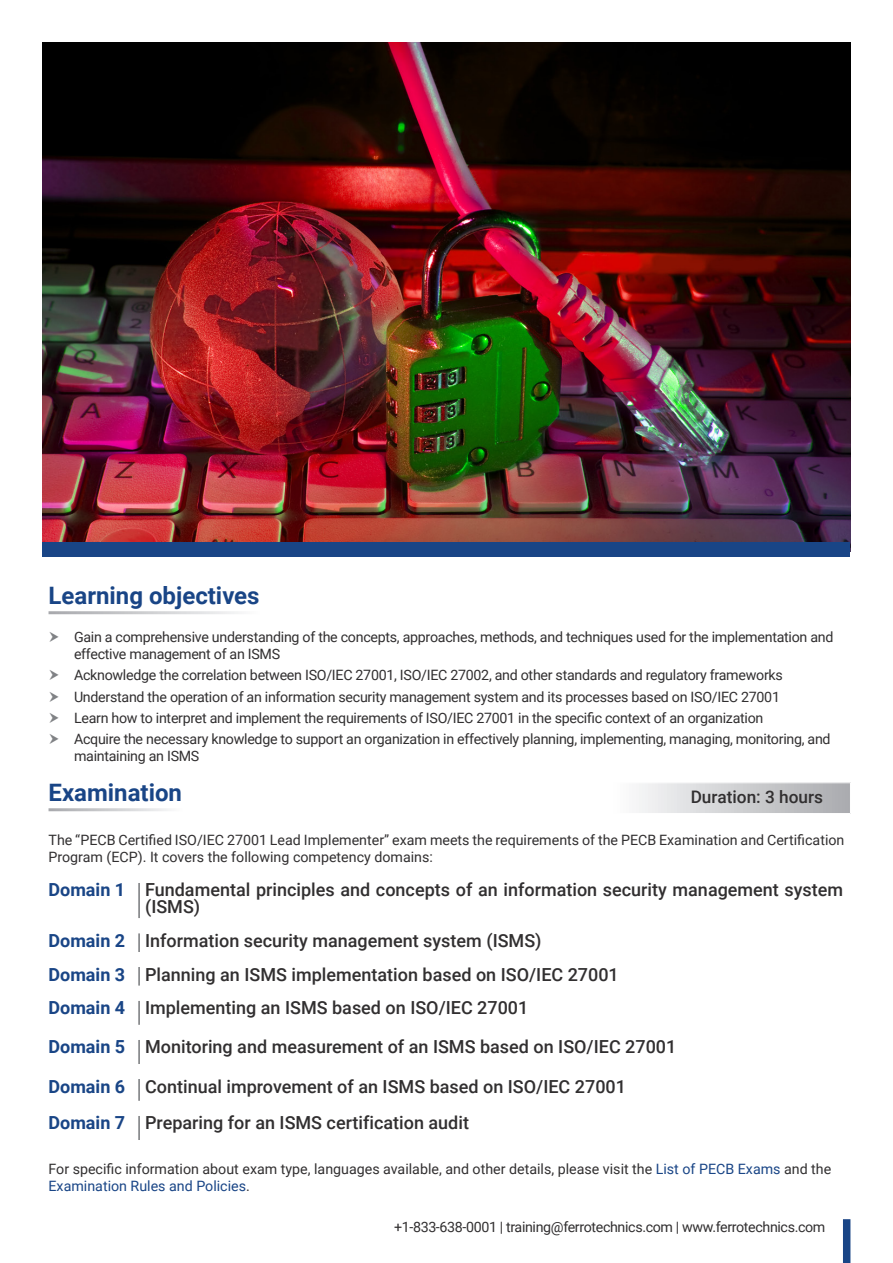
<style>
.page{position:relative;width:893px;height:1263px;background:#fff}
.page>*{position:absolute;margin:0;border:0;box-sizing:border-box;transform-origin:0 0}
.t1{font:700 24px "Roboto";color:#194586}
.t2{font:500 18px/16.5px "Roboto";color:#312f30}
.t3{font:700 18px "Roboto";color:#194586}
.t4{font:500 17.25px "Roboto";color:#312f30}
.Bullet_Points{font:14.25px/17.1px "Roboto";letter-spacing:-.02em;color:#312f30}
.Bullet_Points-2{font:14.25px/16.5px "Roboto";color:#312f30}
.s1{color:#194586}
</style>
<div class="page">
<img style="left:43px;top:43px;width:807px;height:499px">
<div style="left:43px;top:542px;width:807px;height:15px;background:#194586"></div>
<svg style="left:639px;top:783px;width:211px;height:30px;background:#cecfd1"></svg>
<hr style="left:138px;top:883px;width:2px;height:35px;background:#76787b">
<svg style="left:138px;top:933px;width:2px;height:19px"></svg>
<svg style="left:138px;top:967px;width:2px;height:19px"></svg>
<hr style="left:138px;top:1001px;width:2px;height:24px;background:#76787b">
<hr style="left:138px;top:1040px;width:2px;height:24px;background:#76787b">
<hr style="left:138px;top:1079px;width:2px;height:22px;background:#76787b">
<hr style="left:138px;top:1116px;width:2px;height:24px;background:#76787b">
<div style="left:843px;top:1219px;width:7px;height:44px;background:#194586"></div>
<p class="t1" style="left:49px;top:578px;width:213px">Learning objectives</p>
<p class="Bullet_Points" style="left:74px;top:627px;width:761px">Gain a comprehensive understanding of the concepts, approaches, methods, and techniques used for the implementation and effective management of an ISMS</p>
<p class="Bullet_Points" style="left:74px;top:666px;width:710px">Acknowledge the correlation between ISO/IEC 27001, ISO/IEC 27002, and other standards and regulatory frameworks</p>
<p class="Bullet_Points" style="left:74px;top:687px;width:707px">Understand the operation of an information security management system and its processes based on ISO/IEC 27001</p>
<p class="Bullet_Points" style="left:74px;top:709px;width:691px">Learn how to interpret and implement the requirements of ISO/IEC 27001 in the specific context of an organization</p>
<p class="Bullet_Points" style="left:74px;top:730px;width:758px">Acquire the necessary knowledge to support an organization in effectively planning, implementing, managing, monitoring, and maintaining an ISMS</p>
<p class="t1" style="left:49px;top:775px;width:135px">Examination</p>
<p class="t4" style="left:691px;top:785px;width:134px">Duration: 3 hours</p>
<p class="Bullet_Points-2" style="left:49px;top:832px;width:797px">The “PECB Certified ISO/IEC 27001 Lead Implementer” exam meets the requirements of the PECB Examination and Certification<br>Program (ECP). It covers the following competency domains:</p>
<p class="t3" style="left:49px;top:877px;width:78px">Domain 1</p>
<p class="t2" style="left:145px;top:881px;width:700px">Fundamental principles and concepts of an information security management system (ISMS)</p>
<p class="t3" style="left:49px;top:928px;width:78px">Domain 2</p>
<p class="t2" style="left:145px;top:931px;width:398px">Information security management system (ISMS)</p>
<p class="t3" style="left:49px;top:961px;width:78px">Domain 3</p>
<p class="t2" style="left:145px;top:965px;width:475px">Planning an ISMS implementation based on ISO/IEC 27001</p>
<p class="t3" style="left:49px;top:995px;width:78px">Domain 4</p>
<p class="t2" style="left:145px;top:999px;width:385px">Implementing an ISMS based on ISO/IEC 27001</p>
<p class="t3" style="left:49px;top:1034px;width:78px">Domain 5</p>
<p class="t2" style="left:145px;top:1038px;width:533px">Monitoring and measurement of an ISMS based on ISO/IEC 27001</p>
<p class="t3" style="left:49px;top:1073px;width:78px">Domain 6</p>
<p class="t2" style="left:145px;top:1077px;width:482px">Continual improvement of an ISMS based on ISO/IEC 27001</p>
<p class="t3" style="left:49px;top:1110px;width:78px">Domain 7</p>
<p class="t2" style="left:145px;top:1114px;width:325px">Preparing for an ISMS certification audit</p>
<p class="Bullet_Points-2" style="left:49px;top:1160px;width:784px">For specific information about exam type, languages available, and other details, please visit the <span class="s1">List of PECB Exams</span> and the<br><span class="s1">Examination Rules and Policies</span>.</p>
<p class="Bullet_Points" style="left:394px;top:1218px;width:433px">+1-833-638-0001 | training@ferrotechnics.com | www.ferrotechnics.com</p>
</div>
